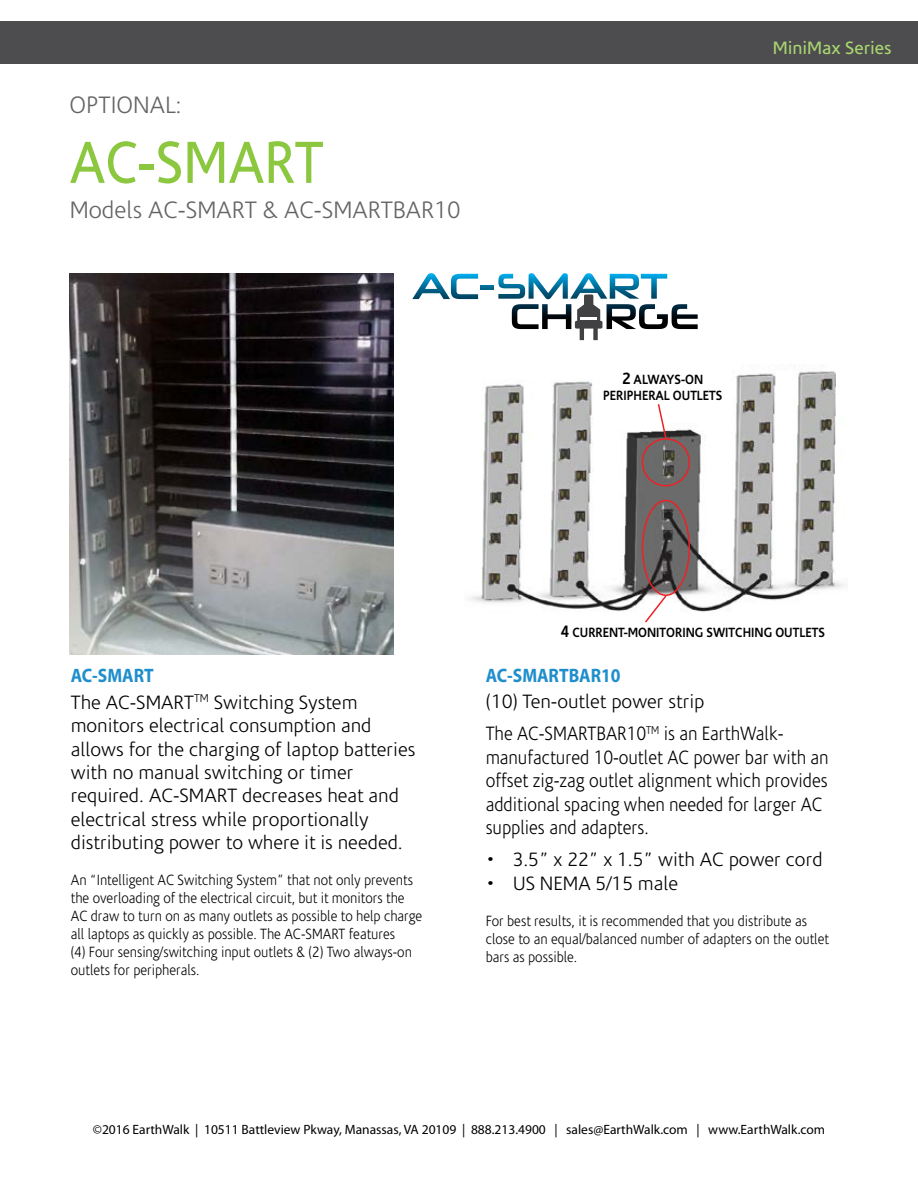
<style>
.page{position:relative;width:918px;height:1188px;background:#fff}
.page>*{position:absolute;margin:0;border:0;box-sizing:border-box;transform-origin:0 0}
.t1{font:60px "Corisande";color:#8cc740;scale:.9 1}
.t2{font:300 24px "Corisande";color:#636466}
.t3{font:300 19.5px/23.4px "Corisande";color:#000}
.t4{font:300 19.5px/23.4px "Corisande";color:#000;scale:.9 1}
.t5{font:700 19.5px "Myriad Pro";color:#1f8ecc;scale:.9 1}
.t6{font:18px "Corisande";color:#a9d570}
.t7{font:300 15px/18px "Corisande";color:#000;scale:.9 1}
.t8{font:13.5px "Myriad Pro";color:#000}
.t9{font:700 13.5px/16.2px "Corisande";color:#000;text-align:center;scale:.9 1}
.s1{font-size:16.5px}
</style>
<div class="page">
<div style="left:0;top:21px;width:918px;height:43px;background:#4d4d4f"></div>
<img style="left:70px;top:273px;width:324px;height:381px">
<img style="left:469px;top:365px;width:375px;height:247px">
<div style="left:627px;top:404px;width:71px;height:19px;background:#fff"></div>
<div style="left:642px;top:438px;width:48px;height:48px;border:2px solid #ed2124;border-radius:50%"></div>
<div style="left:642px;top:500px;width:48px;height:96px;border:2px solid #ed2124;border-radius:50%"></div>
<svg style="left:657px;top:402px;width:11px;height:38px"></svg>
<svg style="left:643px;top:594px;width:25px;height:29px"></svg>
<svg style="left:412px;top:273px;width:286px;height:67px"></svg>
<h2 class="t2" style="left:70px;top:92px;width:113px">OPTIONAL:</h2>
<h1 class="t1" style="left:70px;top:130px;width:284px">AC-SMART</h1>
<h2 class="t2" style="left:70px;top:197px;width:392px">Models AC-SMART &amp; AC-SMARTBAR10</h2>
<p class="t6" style="left:773px;top:38px;width:120px">MiniMax Series</p>
<p class="t9" style="left:603px;top:372px;width:134px"><span class="s1">2</span> ALWAYS-ON<br>PERIPHERAL OUTLETS</p>
<h3 class="t5" style="left:71px;top:663px;width:94px">AC-SMART</h3>
<p class="t3" style="left:71px;top:691px;width:346px">The AC-SMART<sup>TM</sup> Switching System monitors electrical consumption and allows for the charging of laptop batteries with no manual switching or timer required. AC-SMART decreases heat and electrical stress while proportionally distributing power to where it is needed.</p>
<p class="t7" style="left:71px;top:872px;width:392px">An “Intelligent AC Switching System” that not only prevents the overloading of the electrical circuit, but it monitors the AC draw to turn on as many outlets as possible to help charge all laptops as quickly as possible. The AC-SMART features<br>(4) Four sensing/switching input outlets &amp; (2) Two always-on outlets for peripherals.</p>
<p class="t9" style="left:561px;top:625px;width:295px"><span class="s1">4</span> CURRENT-MONITORING SWITCHING OUTLETS</p>
<h3 class="t5" style="left:486px;top:662px;width:151px">AC-SMARTBAR10</h3>
<h3 class="t3" style="left:486px;top:686px;width:299px;line-height:32.4px">(10) Ten-outlet power strip<br>The AC-SMARTBAR10<sup>TM</sup> is an EarthWalk-</h3>
<h3 class="t4" style="left:486px;top:746px;width:383px">manufactured 10-outlet AC power bar with an offset zig-zag outlet alignment which provides additional spacing when needed for larger AC supplies and adapters.</h3>
<h3 class="t3" style="left:486px;top:849px;width:338px">• 3.5” x 22” x 1.5” with AC power cord</h3>
<h3 class="t3" style="left:486px;top:872px;width:194px">• US NEMA 5/15 male</h3>
<p class="t7" style="left:486px;top:912px;width:383px">For best results, it is recommended that you distribute as close to an equal/balanced number of adapters on the outlet bars as possible.</p>
<p class="t8" style="left:93px;top:1121px;width:734px">©2016 EarthWalk | 10511 Battleview Pkway, Manassas, VA 20109 | 888.213.4900 | sales@EarthWalk.com | www.EarthWalk.com</p>
</div>
